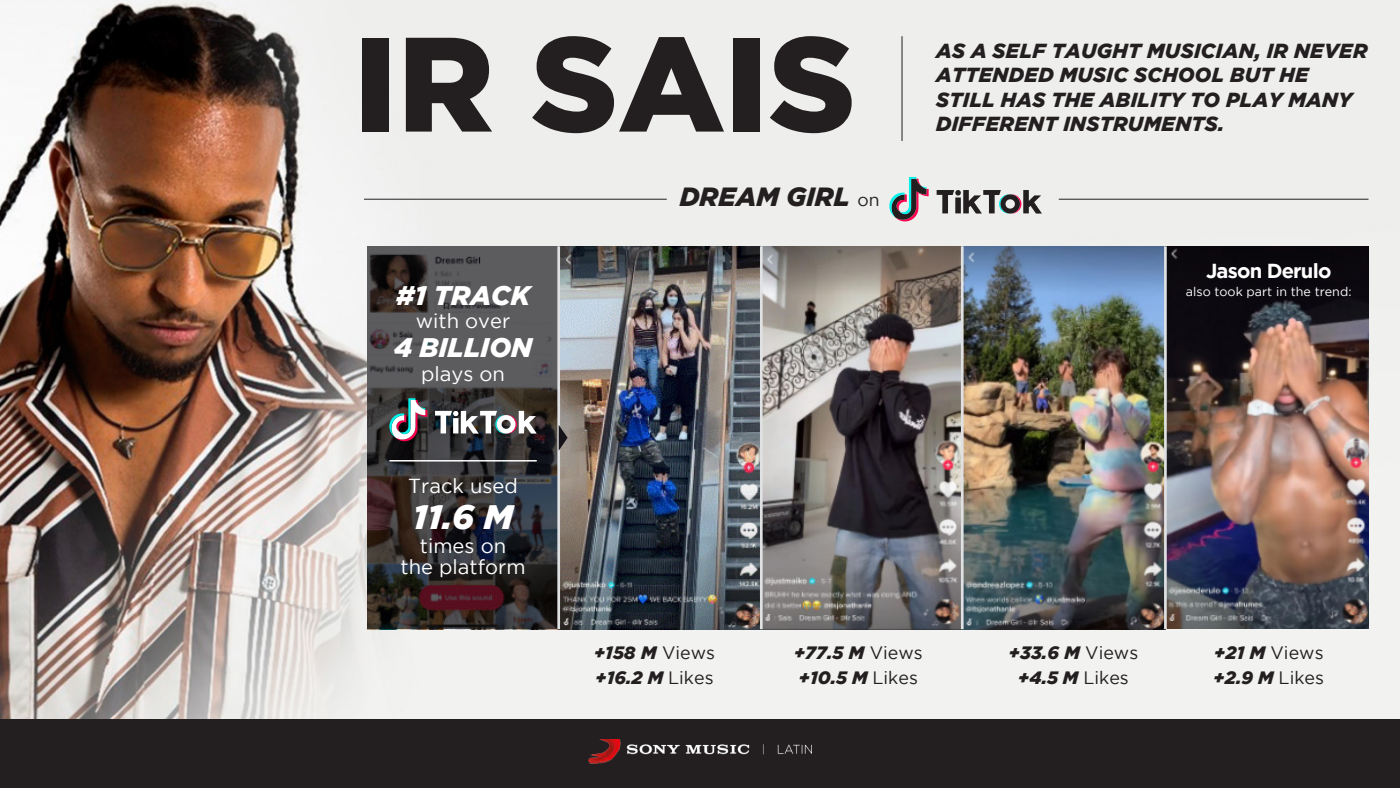
<style>
.page{position:relative;width:1400px;height:788px;background:#fff}
.page>*{position:absolute;margin:0;border:0;box-sizing:border-box;transform-origin:0 0}
.t1{font:900 133.96px "Gotham";color:#231f20}
.t2{font:italic 900 33.86px "Gotham";color:#fff}
.t3{font:italic 900 26.86px "Gotham";color:#fff}
.t4{font:italic 900 26.25px "Gotham";color:#231f20}
.t5{font:italic 900 20.3px/24.3px "Gotham";letter-spacing:.015em;color:#231f20}
.t6{font:20.21px "Gotham";color:#fff}
.t7{font:700 20.21px "Gotham";letter-spacing:-.04em;color:#fff}
.t8{font:italic 900 17.85px/25px "Gotham";color:#231f20}
.t9{font:17.85px/25px "Gotham";color:#231f20}
.t10{font:12.51px "Gotham";color:#fff}
.s1{font-weight:400;font-style:normal;font-size:17.5px}
.s2{font-weight:400;font-style:normal}
.s3{font-weight:900;font-style:italic}
</style>
<div class="page">
<img style="left:0;top:0;width:1400px;height:719px">
<div style="left:0;top:719px;width:1400px;height:69px;background:#231f20"></div>
<img style="left:588px;top:739px;width:224px;height:24px">
<hr style="left:1059px;top:199px;width:309px;height:1px;background:#231f20">
<hr style="left:364px;top:199px;width:303px;height:1px;background:#231f20">
<img style="left:560px;top:246px;width:808px;height:383px">
<svg style="left:367px;top:246px;width:190px;height:383px"></svg>
<svg style="left:389px;top:398px;width:38px;height:43px"></svg>
<svg style="left:435px;top:411px;width:102px;height:22px"></svg>
<hr style="left:389px;top:460px;width:148px;height:1px;background:#fff">
<hr style="left:557px;top:246px;width:3px;height:383px;background:#e0e1e3">
<hr style="left:760px;top:246px;width:3px;height:383px;background:#e0e1e3">
<hr style="left:961px;top:246px;width:3px;height:383px;background:#e0e1e3">
<hr style="left:1164px;top:246px;width:3px;height:383px;background:#e0e1e3">
<svg style="left:559px;top:425px;width:9px;height:25px"></svg>
<svg style="left:889px;top:177px;width:40px;height:44px"></svg>
<svg style="left:937px;top:190px;width:105px;height:23px"></svg>
<hr style="left:902px;top:36px;width:1px;height:105px;background:#231f20">
<p class="t1" style="left:354px;top:7px;width:504px">IR SAIS</p>
<p class="t5" style="left:936px;top:38px;width:433px">AS A SELF TAUGHT MUSICIAN, IR NEVER<br>ATTENDED MUSIC SCHOOL BUT HE<br>STILL HAS THE ABILITY TO PLAY MANY<br>DIFFERENT INSTRUMENTS.</p>
<p class="t3" style="left:396px;top:280px;width:135px">#1 TRACK</p>
<p class="t6" style="left:416px;top:310px;width:96px">with over</p>
<p class="t3" style="left:394px;top:331px;width:140px">4 BILLION</p>
<p class="t6" style="left:421px;top:362px;width:85px">plays on</p>
<p class="t6" style="left:408px;top:474px;width:111px">Track used</p>
<p class="t2" style="left:413px;top:497px;width:102px">11.6 M</p>
<p class="t6" style="left:420px;top:534px;width:88px">times on</p>
<p class="t6" style="left:401px;top:555px;width:127px">the platform</p>
<p class="t4" style="left:680px;top:182px;width:201px">DREAM GIRL <span class="s1">on</span></p>
<p class="t7" style="left:1206px;top:259px;width:127px">Jason Derulo</p>
<p class="t10" style="left:1186px;top:285px;width:167px">also took part in the trend:</p>
<p class="t8" style="left:594px;top:640px;width:123px">+158 M <span class="s2">Views </span>+16.2 M <span class="s2">Likes</span></p>
<p class="t8" style="left:794px;top:640px;width:131px">+77.5 M <span class="s2">Views </span>+10.5 M <span class="s2">Likes</span></p>
<p class="t8" style="left:1008px;top:640px;width:131px;text-align:center">+33.6 M <span class="s2">Views </span>+4.5 M <span class="s2">Likes</span></p>
<p class="t9" style="left:1213px;top:640px;width:112px"><span class="s3">+21 M</span> Views <span class="s3">+2.9 M</span> Likes</p>
</div>
